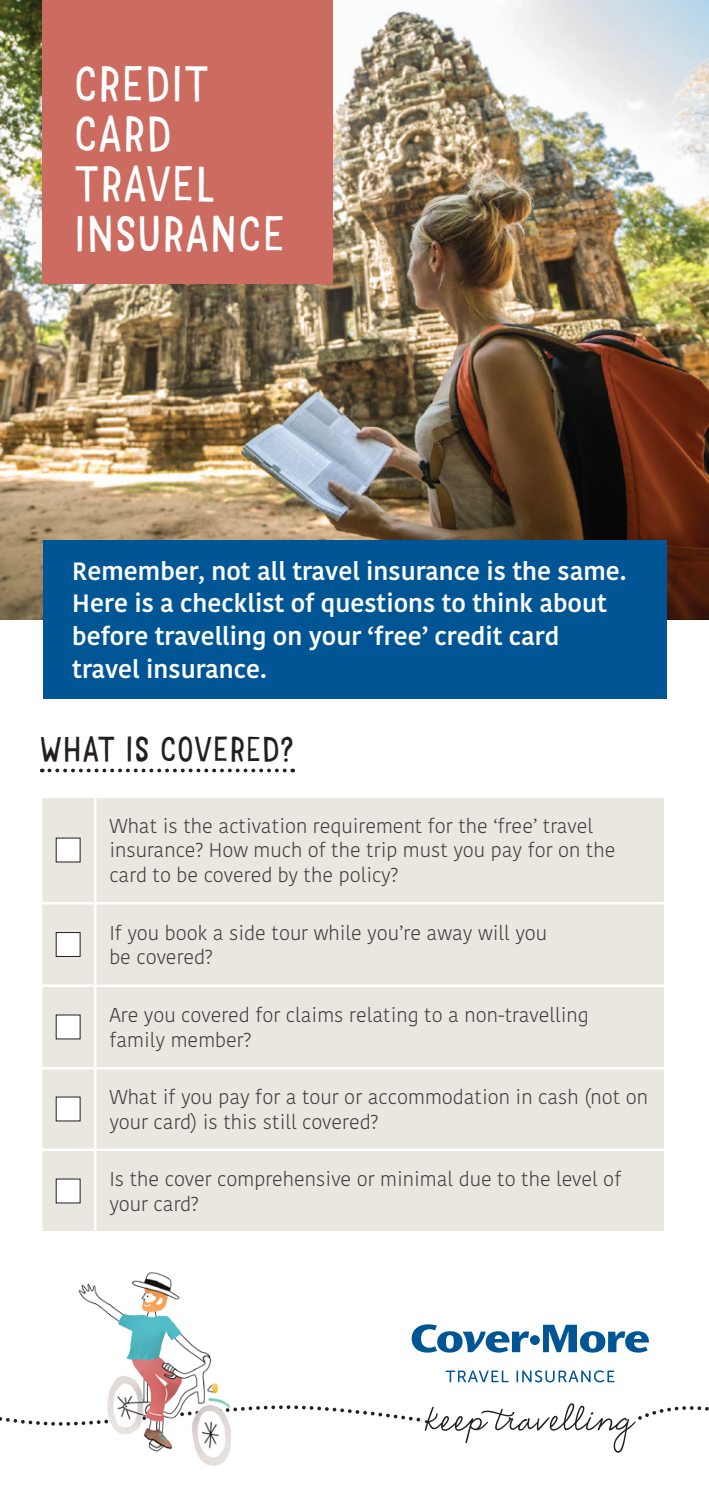
<style>
.page{position:relative;width:709px;height:1489px;background:#fff}
.page>*{position:absolute;margin:0;border:0;box-sizing:border-box;transform-origin:0 0}
.Body_copy{font:300 48.75px/50px "Mr Dodo";color:#fff}
.HEADING_1{font:300 34.5px "Mr Dodo";color:#231f20}
.Intro_para_-_white_o{font:500 25px/32.5px "Kohinoor";color:#fff}
.Body{font:300 20px/25px "Kohinoor";color:#3e3e3f}
</style>
<div class="page">
<img style="left:0;top:0;width:709px;height:619px">
<svg style="left:445px;top:1370px;width:169px;height:12px"></svg>
<svg style="left:411px;top:1324px;width:238px;height:28px"></svg>
<svg style="left:0;top:1403px;width:709px;height:49px"></svg>
<div style="left:43px;top:0;width:290px;height:283px;background:#cc6c61"></div>
<div style="left:43px;top:540px;width:623px;height:158px;background:#005595"></div>
<svg style="left:49px;top:768px;width:244px;height:4px"></svg>
<div style="left:42px;top:798px;width:622px;height:432px;background:#eae7e0"></div>
<div style="left:42px;top:904px;width:622px;height:244px;background:#eae7e0"></div>
<hr style="left:94px;top:798px;width:2px;height:104px;background:#fff">
<hr style="left:40px;top:902px;width:55px;height:2px;background:#fff">
<hr style="left:95px;top:902px;width:571px;height:2px;background:#fff">
<hr style="left:94px;top:904px;width:2px;height:80px;background:#fff">
<hr style="left:40px;top:984px;width:55px;height:2px;background:#fff">
<hr style="left:95px;top:984px;width:571px;height:2px;background:#fff">
<hr style="left:94px;top:986px;width:2px;height:80px;background:#fff">
<hr style="left:40px;top:1066px;width:55px;height:3px;background:#fff">
<hr style="left:95px;top:1066px;width:571px;height:3px;background:#fff">
<hr style="left:94px;top:1069px;width:2px;height:79px;background:#fff">
<hr style="left:40px;top:1148px;width:55px;height:2px;background:#fff">
<hr style="left:95px;top:1148px;width:571px;height:2px;background:#fff">
<hr style="left:94px;top:1150px;width:2px;height:80px;background:#fff">
<div style="left:56px;top:838px;width:24px;height:24px;background:#fff"></div>
<div style="left:56px;top:932px;width:24px;height:24px;background:#fff"></div>
<div style="left:56px;top:1014px;width:24px;height:24px;background:#fff"></div>
<div style="left:56px;top:1096px;width:24px;height:24px;background:#fff"></div>
<div style="left:56px;top:1178px;width:24px;height:24px;background:#fff"></div>
<img style="left:73px;top:1272px;width:166px;height:194px">
<p class="Body_copy" style="left:74px;top:60px;width:213px">CREDIT<br>CARD<br>TRAVEL<br>INSURANCE</p>
<p class="Intro_para_-_white_o" style="left:72px;top:555px;width:555px">Remember, not all travel insurance is the same.<br>Here is a checklist of questions to think about before travelling on your ‘free’ credit card travel insurance.</p>
<p class="HEADING_1" style="left:40px;top:727px;width:256px">WHAT IS COVERED?</p>
<p class="Body" style="left:109px;top:814px;width:507px">What is the activation requirement for the ‘free’ travel insurance? How much of the trip must you pay for on the card to be covered by the policy?</p>
<p class="Body" style="left:109px;top:920px;width:439px">If you book a side tour while you’re away will you be covered?</p>
<p class="Body" style="left:109px;top:1002px;width:481px">Are you covered for claims relating to a non-travelling family member?</p>
<p class="Body" style="left:109px;top:1085px;width:540px;line-height:24px">What if you pay for a tour or accommodation in cash (not on your card) is this still covered?</p>
<p class="Body" style="left:109px;top:1166px;width:513px">Is the cover comprehensive or minimal due to the level of your card?</p>
</div>
